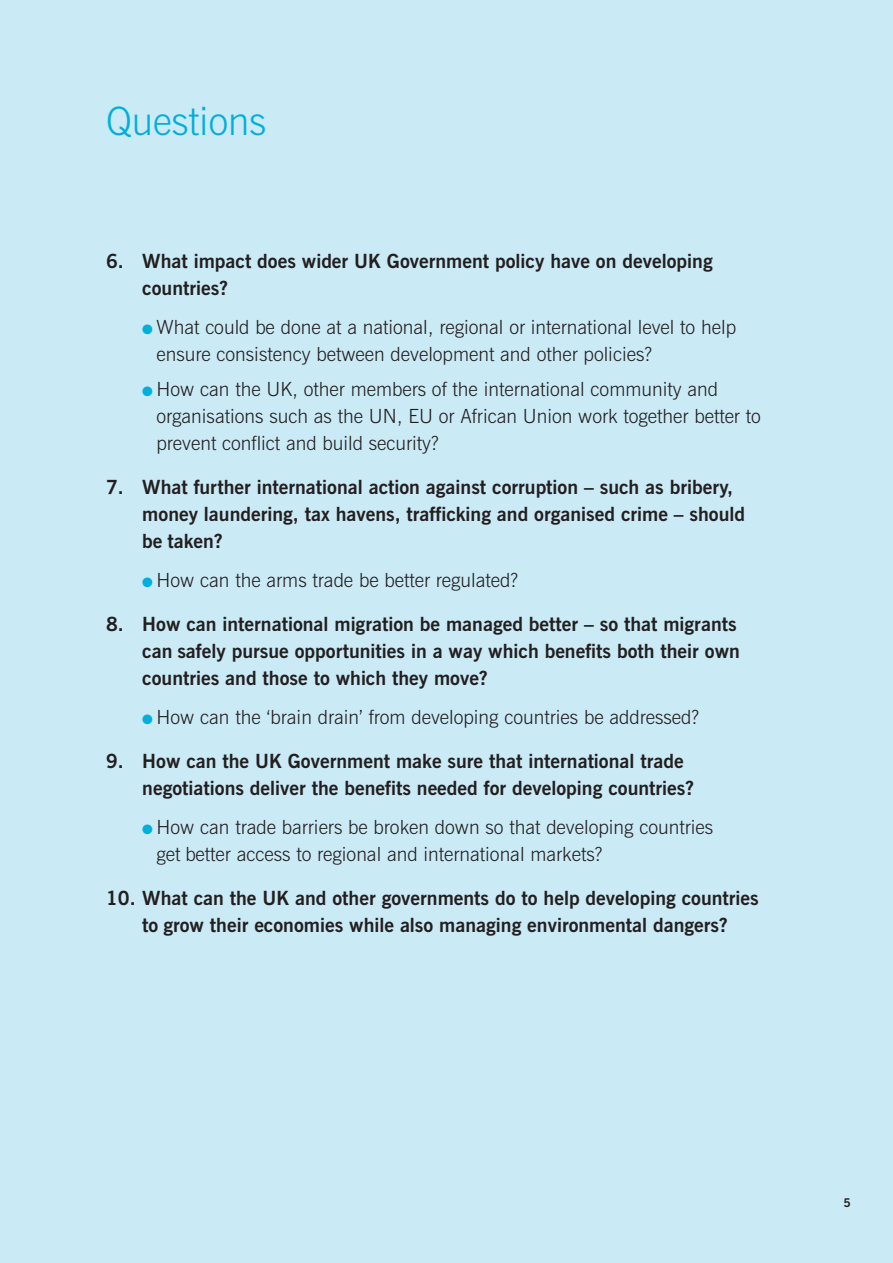
<style>
.page{position:relative;width:893px;height:1263px;background:#fff}
.page>*{position:absolute;margin:0;border:0;box-sizing:border-box;transform-origin:0 0}
.t1{font:300 39px "News Gothic BT";color:#00afdb}
.t2{font:700 19.5px/27px "News Gothic BT";color:#231f20}
.t3{font:300 19.5px/27px "News Gothic BT";color:#231f20}
.t4{font:700 12px "News Gothic BT";color:#231f20}
.s1{color:#00afdb}
</style>
<div class="page">
<div style="left:0;top:0;width:892px;height:1263px;background:#caeaf5"></div>
<h1 class="t1" style="left:106px;top:107px;width:161px">Questions</h1>
<p class="t2" style="left:142px;top:250px;width:572px;text-indent:-36px">6. What impact does wider UK Government policy have on developing countries?</p>
<p class="t3" style="left:156px;top:316px;width:581px;text-indent:-14px"><span class="s1">●</span> What could be done at a national, regional or international level to help ensure consistency between development and other policies?</p>
<p class="t3" style="left:156px;top:378px;width:606px;text-indent:-14px"><span class="s1">●</span> How can the UK, other members of the international community and organisations such as the UN, EU or African Union work together better to prevent conflict and build security?</p>
<p class="t2" style="left:142px;top:476px;width:604px;text-indent:-36px">7. What further international action against corruption – such as bribery, money laundering, tax havens, trafficking and organised crime – should be taken?</p>
<p class="t3" style="left:142px;top:569px;width:377px"><span class="s1">●</span> How can the arms trade be better regulated?</p>
<p class="t2" style="left:142px;top:613px;width:599px;text-indent:-36px">8. How can international migration be managed better – so that migrants can safely pursue opportunities in a way which benefits both their own countries and those to which they move?</p>
<p class="t3" style="left:142px;top:706px;width:558px"><span class="s1">●</span> How can the ‘brain drain’ from developing countries be addressed?</p>
<p class="t2" style="left:142px;top:750px;width:553px;text-indent:-36px">9. How can the UK Government make sure that international trade negotiations deliver the benefits needed for developing countries?</p>
<p class="t3" style="left:156px;top:816px;width:558px;text-indent:-14px"><span class="s1">●</span> How can trade barriers be broken down so that developing countries get better access to regional and international markets?</p>
<p class="t2" style="left:106px;top:887px;width:654px;text-align:center">10. What can the UK and other governments do to help developing countries to grow their economies while also managing environmental dangers?</p>
<p class="t4" style="left:843px;top:1198px;width:9px">5</p>
</div>
